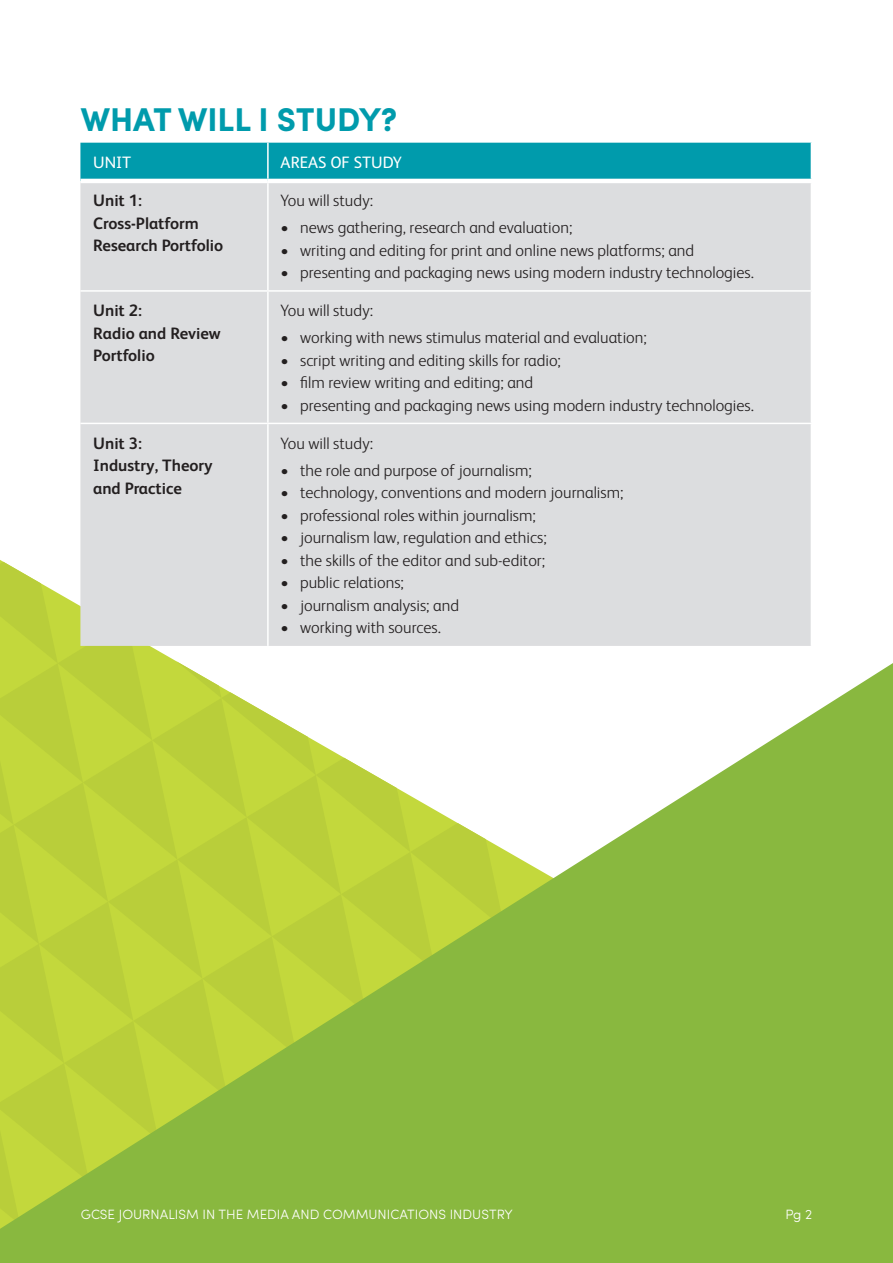
<style>
.page{position:relative;width:893px;height:1263px;background:#fff}
.page>*{position:absolute;margin:0;border:0;box-sizing:border-box;transform-origin:0 0}
.t1{font:700 33px "Sofia Pro";color:#009bac}
.body_bullet{font:300 16.5px "FS Albert";color:#231f20}
.t2{font:700 16.5px/22.5px "FS Albert";color:#231f20}
.t3{font:16.5px "FS Albert";color:#fff}
.t4{font:300 13.5px "Sofia Pro";color:#fff}
</style>
<div class="page">
<svg style="left:0;top:560px;width:180px;height:103px"></svg>
<svg style="left:0;top:663px;width:893px;height:600px;background:#abcb59"></svg>
<div style="left:80px;top:143px;width:731px;height:36px;background:#009bac"></div>
<div style="left:80px;top:183px;width:731px;height:463px;background:#dcdddf"></div>
<hr style="left:267px;top:183px;width:2px;height:107px;background:#fff">
<hr style="left:267px;top:292px;width:2px;height:131px;background:#fff">
<hr style="left:267px;top:424px;width:2px;height:222px;background:#fff">
<hr style="left:80px;top:290px;width:188px;height:2px;background:#fff">
<hr style="left:268px;top:290px;width:544px;height:2px;background:#fff">
<hr style="left:267px;top:143px;width:2px;height:36px;background:#fff">
<hr style="left:80px;top:423px;width:188px;height:1px;background:#fff">
<hr style="left:268px;top:423px;width:544px;height:1px;background:#fff">
<p class="t1" style="left:81px;top:94px;width:318px">WHAT WILL I STUDY?</p>
<p class="t3" style="left:93px;top:152px;width:40px">UNIT</p>
<p class="t3" style="left:281px;top:152px;width:123px">AREAS OF STUDY</p>
<p class="t2" style="left:93px;top:189px;width:50px">Unit 1:</p>
<p class="t2" style="left:93px;top:211px;width:107px">Cross-Platform</p>
<p class="t2" style="left:93px;top:234px;width:132px">Research Portfolio</p>
<p class="body_bullet" style="left:281px;top:190px;width:94px">You will study:</p>
<p class="body_bullet" style="left:281px;top:217px;width:293px">• news gathering, research and evaluation;</p>
<p class="body_bullet" style="left:281px;top:239px;width:415px">• writing and editing for print and online news platforms; and</p>
<p class="body_bullet" style="left:281px;top:262px;width:475px">• presenting and packaging news using modern industry technologies.</p>
<p class="t2" style="left:93px;top:299px;width:50px">Unit 2:</p>
<p class="t2" style="left:93px;top:321px;width:129px">Radio and Review<br>Portfolio</p>
<p class="t2" style="left:93px;top:431px;width:50px">Unit 3:</p>
<p class="t2" style="left:93px;top:454px;width:121px">Industry, Theory</p>
<p class="t2" style="left:93px;top:476px;width:90px">and Practice</p>
<p class="body_bullet" style="left:281px;top:300px;width:94px">You will study:</p>
<p class="body_bullet" style="left:281px;top:327px;width:368px">• working with news stimulus material and evaluation;</p>
<p class="body_bullet" style="left:281px;top:349px;width:282px">• script writing and editing skills for radio;</p>
<p class="body_bullet" style="left:281px;top:372px;width:254px">• film review writing and editing; and</p>
<p class="body_bullet" style="left:281px;top:394px;width:475px">• presenting and packaging news using modern industry technologies.</p>
<p class="body_bullet" style="left:281px;top:432px;width:94px">You will study:</p>
<p class="body_bullet" style="left:281px;top:459px;width:253px">• the role and purpose of journalism;</p>
<p class="body_bullet" style="left:281px;top:482px;width:344px">• technology, conventions and modern journalism;</p>
<p class="body_bullet" style="left:281px;top:504px;width:257px">• professional roles within journalism;</p>
<p class="body_bullet" style="left:281px;top:527px;width:268px">• journalism law, regulation and ethics;</p>
<p class="body_bullet" style="left:281px;top:549px;width:266px">• the skills of the editor and sub-editor;</p>
<p class="body_bullet" style="left:281px;top:572px;width:125px">• public relations;</p>
<p class="body_bullet" style="left:281px;top:594px;width:180px">• journalism analysis; and</p>
<p class="body_bullet" style="left:281px;top:617px;width:162px">• working with sources.</p>
<p class="t4" style="left:81px;top:1204px;width:434px">GCSE JOURNALISM IN THE MEDIA AND COMMUNICATIONS INDUSTRY</p>
<p class="t4" style="left:785px;top:1204px;width:28px">Pg 2</p>
</div>
